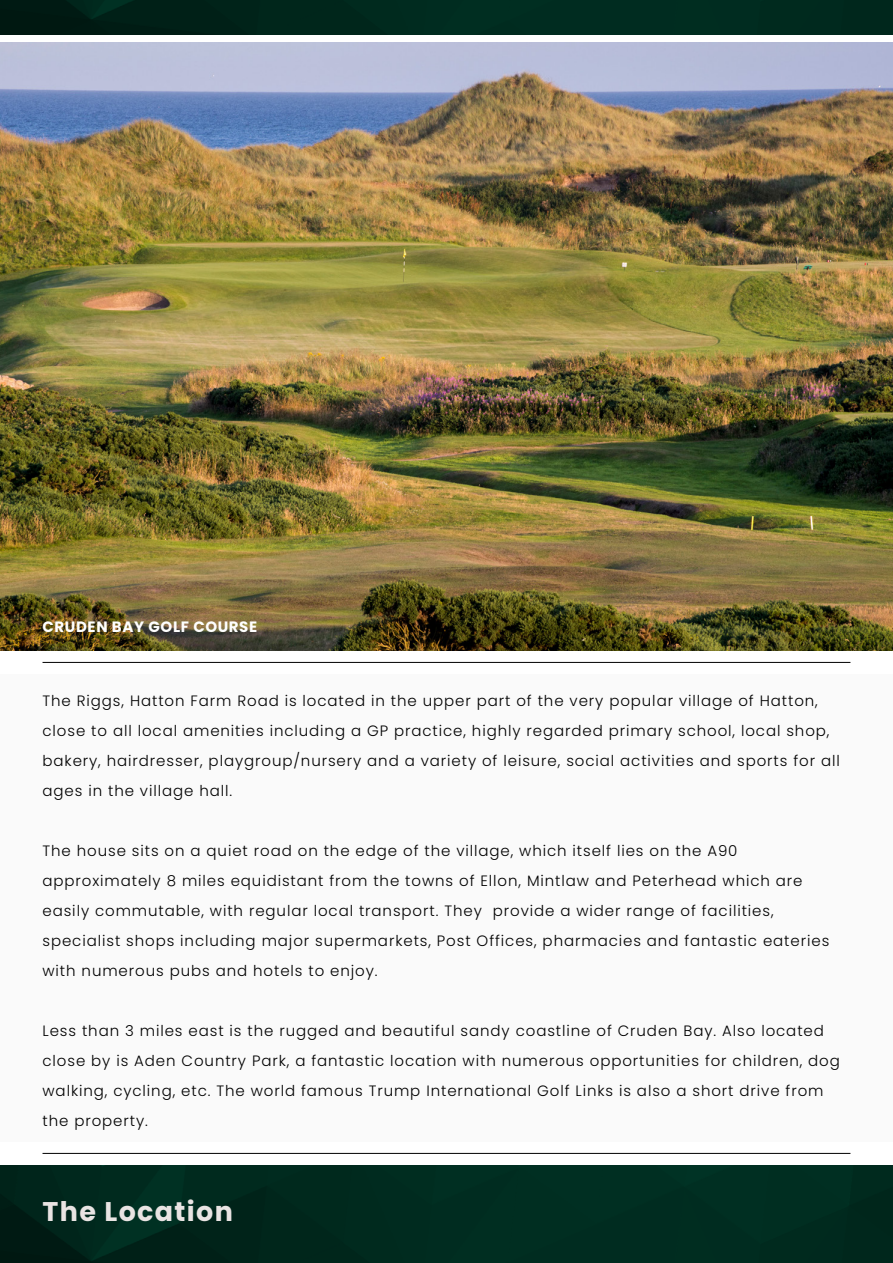
<style>
.page{position:relative;width:893px;height:1263px;background:#fff}
.page>*{position:absolute;margin:0;border:0;box-sizing:border-box;transform-origin:0 0}
.t1{font:700 27px "Poppins";letter-spacing:.05em;color:#e9e4e3}
.t2{font:300 15px/30px "Poppins";letter-spacing:.06em;color:#000}
.t3{font:700 15px "Poppins";letter-spacing:.04em;color:#fff}
</style>
<div class="page">
<img style="left:0;top:1165px;width:893px;height:98px">
<div style="left:0;top:674px;width:893px;height:467px;background:#fafafa"></div>
<img style="left:0;top:43px;width:893px;height:608px">
<hr style="left:43px;top:662px;width:807px;height:1px;background:#000">
<hr style="left:43px;top:1153px;width:807px;height:1px;background:#000">
<img style="left:0;top:0;width:893px;height:34px">
<p class="t3" style="left:43px;top:617px;width:216px">CRUDEN BAY GOLF COURSE</p>
<p class="t2" style="left:43px;top:685px;width:799px">The Riggs, Hatton Farm Road is located in the upper part of the very popular village of Hatton, close to all local amenities including a GP practice, highly regarded primary school, local shop, bakery, hairdresser, playgroup/nursery and a variety of leisure, social activities and sports for all ages in the village hall.</p>
<p class="t2" style="left:43px;top:835px;width:788px">The house sits on a quiet road on the edge of the village, which itself lies on the A90 approximately 8 miles equidistant from the towns of Ellon, Mintlaw and Peterhead which are easily commutable, with regular local transport. They provide a wider range of facilities, specialist shops including major supermarkets, Post Offices, pharmacies and fantastic eateries with numerous pubs and hotels to enjoy.</p>
<p class="t2" style="left:43px;top:1015px;width:799px">Less than 3 miles east is the rugged and beautiful sandy coastline of Cruden Bay. Also located close by is Aden Country Park, a fantastic location with numerous opportunities for children, dog walking, cycling, etc. The world famous Trump International Golf Links is also a short drive from the property.</p>
<h1 class="t1" style="left:43px;top:1196px;width:192px">The Location</h1>
</div>
